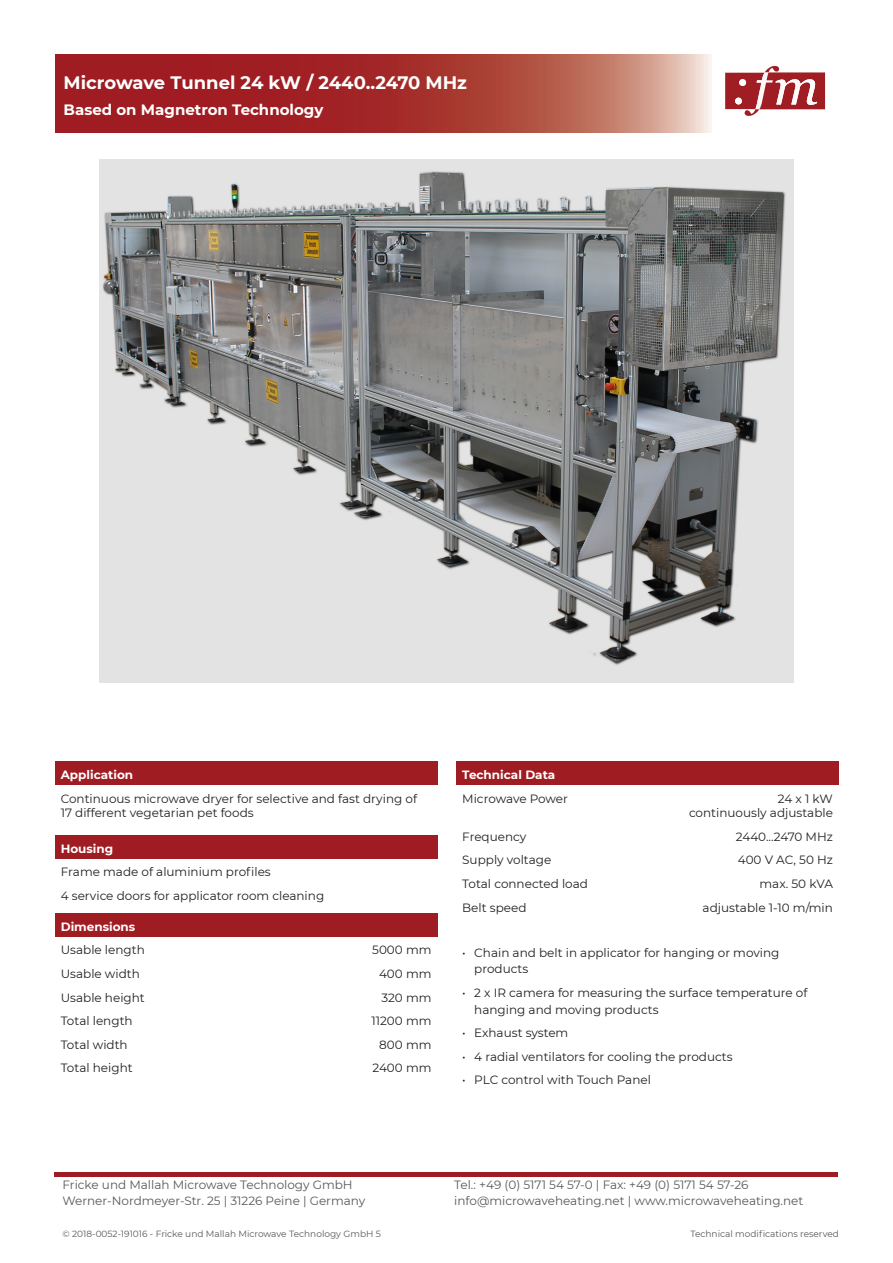
<style>
.page{position:relative;width:893px;height:1263px;background:#fff}
.page>*{position:absolute;margin:0;border:0;box-sizing:border-box;transform-origin:0 0}
.Headline_Category{font:700 18px "Montserrat";letter-spacing:-.005em;color:#fff}
.Headline_Category-2{font:700 15px "Montserrat";color:#fff}
.Absatzformat_1{font:12px/16.5px "Montserrat";color:#231f20}
.t1{font:12px/16.5px "Montserrat";color:#57585a}
.t2{font:700 12px "Montserrat";color:#fff}
.Text_6R{font:9px "Montserrat";color:#57585a}
</style>
<div class="page">
<svg style="left:725px;top:66px;width:101px;height:50px"></svg>
<div style="left:54px;top:1171px;width:783px;height:5px;background:#9f1c22"></div>
<div style="left:456px;top:762px;width:383px;height:23px;background:#9f1c22"></div>
<div style="left:55px;top:913px;width:382px;height:24px;background:#9f1c22"></div>
<div style="left:55px;top:835px;width:382px;height:23px;background:#9f1c22"></div>
<div style="left:55px;top:762px;width:382px;height:23px;background:#9f1c22"></div>
<img style="left:100px;top:159px;width:693px;height:523px">
<svg style="left:55px;top:54px;width:656px;height:78px;background:#ad433f"></svg>
<p class="Headline_Category" style="left:64px;top:69px;width:405px">Microwave Tunnel 24 kW / 2440..2470 MHz</p>
<p class="Headline_Category-2" style="left:64px;top:99px;width:261px">Based on Magnetron Technology</p>
<p class="t2" style="left:61px;top:766px;width:74px">Application</p>
<p class="Absatzformat_1" style="left:61px;top:791px;width:358px;line-height:14.4px">Continuous microwave dryer for selective and fast drying of<br>17 different vegetarian pet foods</p>
<p class="t2" style="left:61px;top:840px;width:54px">Housing</p>
<p class="Absatzformat_1" style="left:61px;top:863px;width:212px">Frame made of aluminium profiles</p>
<p class="Absatzformat_1" style="left:61px;top:887px;width:265px">4 service doors for applicator room cleaning</p>
<p class="t2" style="left:61px;top:918px;width:76px">Dimensions</p>
<p class="Absatzformat_1" style="left:61px;top:941px;width:86px">Usable length</p>
<p class="Absatzformat_1" style="left:372px;top:941px;width:61px">5000 mm</p>
<p class="Absatzformat_1" style="left:61px;top:965px;width:81px">Usable width</p>
<p class="Absatzformat_1" style="left:379px;top:965px;width:54px">400 mm</p>
<p class="Absatzformat_1" style="left:61px;top:989px;width:86px">Usable height</p>
<p class="Absatzformat_1" style="left:381px;top:989px;width:52px">320 mm</p>
<p class="Absatzformat_1" style="left:61px;top:1012px;width:73px">Total length</p>
<p class="Absatzformat_1" style="left:372px;top:1012px;width:61px">11200 mm</p>
<p class="Absatzformat_1" style="left:61px;top:1036px;width:69px">Total width</p>
<p class="Absatzformat_1" style="left:379px;top:1036px;width:54px">800 mm</p>
<p class="Absatzformat_1" style="left:61px;top:1059px;width:73px">Total height</p>
<p class="Absatzformat_1" style="left:372px;top:1059px;width:60px">2400 mm</p>
<p class="t2" style="left:462px;top:766px;width:95px">Technical Data</p>
<p class="Absatzformat_1" style="left:462px;top:790px;width:107px">Microwave Power</p>
<p class="Absatzformat_1" style="left:778px;top:790px;width:57px">24 x 1 kW</p>
<p class="Absatzformat_1" style="left:689px;top:804px;width:145px">continuously adjustable</p>
<p class="Absatzformat_1" style="left:462px;top:828px;width:66px">Frequency</p>
<p class="Absatzformat_1" style="left:736px;top:828px;width:99px">2440...2470 MHz</p>
<p class="Absatzformat_1" style="left:462px;top:851px;width:91px">Supply voltage</p>
<p class="Absatzformat_1" style="left:738px;top:851px;width:97px">400 V AC, 50 Hz</p>
<p class="Absatzformat_1" style="left:462px;top:875px;width:127px">Total connected load</p>
<p class="Absatzformat_1" style="left:759px;top:875px;width:75px">max. 50 kVA</p>
<p class="Absatzformat_1" style="left:462px;top:899px;width:66px">Belt speed</p>
<p class="Absatzformat_1" style="left:703px;top:899px;width:132px">adjustable 1-10 m/min</p>
<p class="Absatzformat_1" style="left:474px;top:944px;width:307px;text-indent:-12px">• Chain and belt in applicator for hanging or moving products</p>
<p class="Absatzformat_1" style="left:474px;top:984px;width:335px;text-indent:-12px">• 2 x IR camera for measuring the surface temperature of hanging and moving products</p>
<p class="Absatzformat_1" style="left:462px;top:1024px;width:108px">• Exhaust system</p>
<p class="Absatzformat_1" style="left:462px;top:1048px;width:272px">• 4 radial ventilators for cooling the products</p>
<p class="Absatzformat_1" style="left:462px;top:1071px;width:190px">• PLC control with Touch Panel</p>
<p class="t1" style="left:63px;top:1176px;width:304px">Fricke und Mallah Microwave Technology GmbH<br>Werner-Nordmeyer-Str. 25 | 31226 Peine | Germany</p>
<p class="t1" style="left:454px;top:1176px;width:351px">Tel.: +49 (0) 5171 54 57-0 | Fax: +49 (0) 5171 54 57-26 info@microwaveheating.net | www.microwaveheating.net</p>
<p class="Text_6R" style="left:63px;top:1227px;width:320px">© 2018-0052-191016 - Fricke und Mallah Microwave Technology GmbH 5</p>
<p class="Text_6R" style="left:690px;top:1228px;width:150px">Technical modifications reserved</p>
</div>
